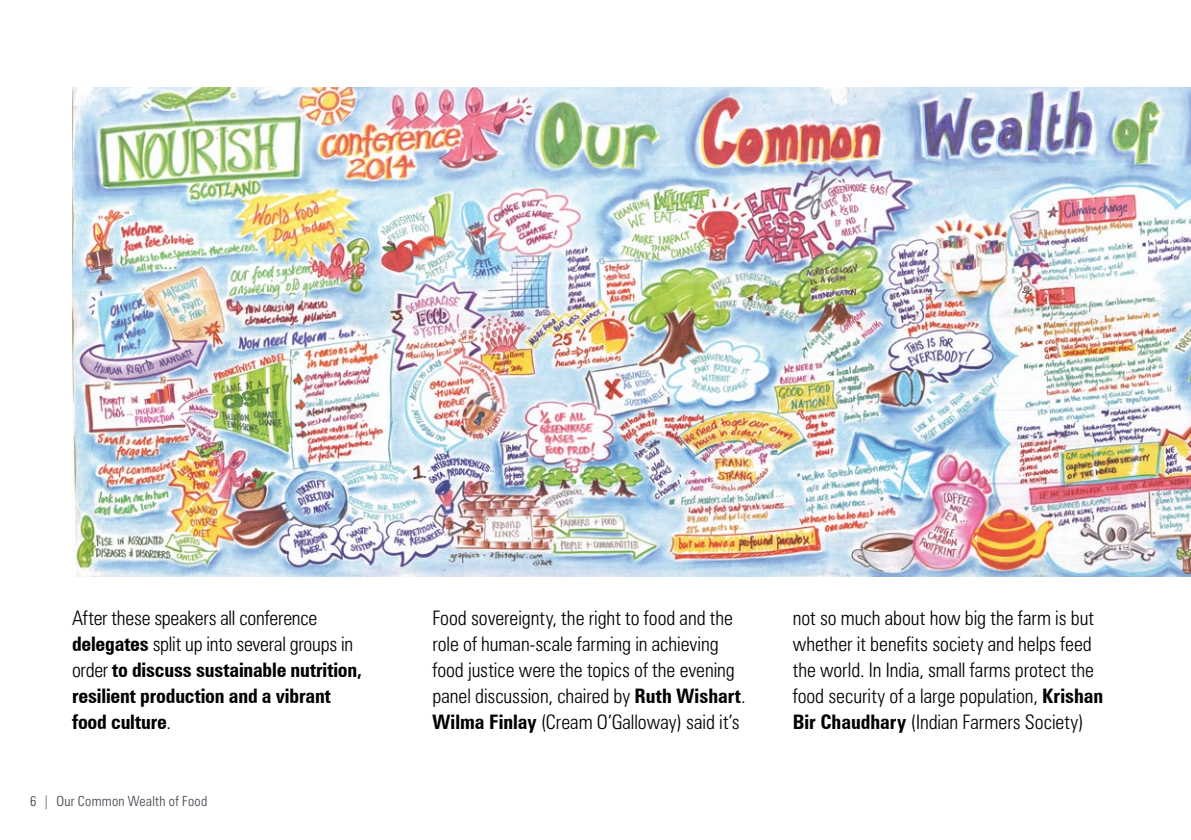
<style>
.page{position:relative;width:1191px;height:840px;background:#fff}
.page>*{position:absolute;margin:0;border:0;box-sizing:border-box;transform-origin:0 0}
.t1{font:300 condensed 20px/26px "Zurich BT";color:#000}
.t2{font:700 condensed 20px/26px "Zurich BT";letter-spacing:-.01em;color:#000}
.t3{font:300 condensed 14px "Zurich BT";letter-spacing:.02em;color:#3f414a}
.s1{font-weight:300}
.s2{font-weight:700}
</style>
<div class="page">
<img style="left:72px;top:88px;width:1119px;height:488px">
<p class="t2" style="left:72px;top:604px;width:292px"><span class="s1">After these speakers all conference </span>delegates <span class="s1">split up into several groups in order</span> to discuss sustainable nutrition, resilient production and a vibrant food culture<span class="s1">.</span></p>
<p class="t1" style="left:432px;top:604px;width:315px">Food sovereignty, the right to food and the role of human-scale farming in achieving food justice were the topics of the evening panel discussion, chaired by <span class="s2">Ruth Wishart</span>.<br><span class="s2">Wilma Finlay</span> (Cream O’Galloway) said it’s</p>
<p class="t1" style="left:792px;top:604px;width:312px">not so much about how big the farm is but whether it benefits society and helps feed the world. In India, small farms protect the food security of a large population, <span class="s2">Krishan Bir Chaudhary</span> (Indian Farmers Society)</p>
<p class="t3" style="left:30px;top:792px;width:179px">6 | Our Common Wealth of Food</p>
</div>
